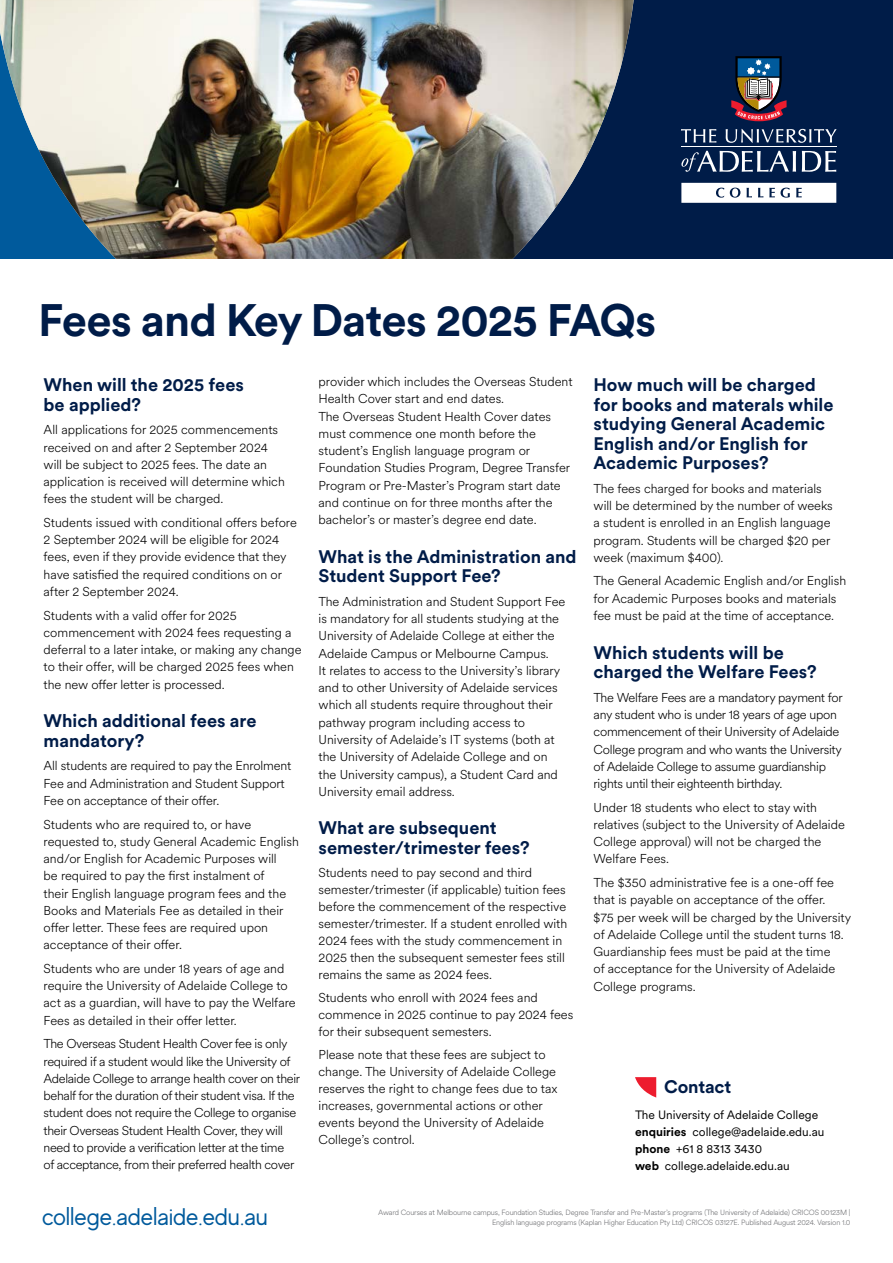
<style>
.page{position:relative;width:893px;height:1263px;background:#fff}
.page>*{position:absolute;margin:0;border:0;box-sizing:border-box;transform-origin:0 0}
.t1{font:700 45px "Circular XX";letter-spacing:-.02em;color:#001c48}
.t2{font:24px "MADE Evolve Sans";color:#005a9c}
.t3{font:700 18px/19.5px "Circular XX";color:#001c48}
.t4{font:300 12.75px/17.2px "Circular XX";color:#000}
.t5{font:300 12.75px/17.2px "Circular XX";letter-spacing:-.025em;color:#000}
.t6{font:300 12.75px/17.2px "Circular XX";letter-spacing:-.02em;color:#000}
.t7{font:12px/17px "Circular XX";color:#000}
.t8{font:300 7.5px "Circular XX";letter-spacing:-.02em;color:#6d6e71}
.s1{font-weight:700}
</style>
<div class="page">
<svg style="left:635px;top:1077px;width:21px;height:20px"></svg>
<div style="left:414px;top:0;width:479px;height:259px;background:#001c48"></div>
<img style="left:0;top:0;width:634px;height:259px">
<svg style="left:681px;top:129px;width:35px;height:14px"></svg>
<svg style="left:681px;top:151px;width:115px;height:21px"></svg>
<svg style="left:802px;top:151px;width:34px;height:21px"></svg>
<hr style="left:681px;top:146px;width:155px;height:1px;background:#fff">
<svg style="left:726px;top:129px;width:111px;height:14px"></svg>
<svg style="left:731px;top:56px;width:55px;height:65px"></svg>
<svg style="left:681px;top:183px;width:155px;height:20px;background:#e9ecef"></svg>
<h1 class="t1" style="left:38px;top:290px;width:620px">Fees and Key Dates 2025 FAQs</h1>
<p class="t4" style="left:319px;top:373px;width:256px">provider which includes the Overseas Student Health Cover start and end dates.<br>The Overseas Student Health Cover dates must commence one month before the student’s English language program or Foundation Studies Program, Degree Transfer Program or Pre-Master’s Program start date and continue on for three months after the bachelor’s or master’s degree end date.</p>
<h3 class="t3" style="left:319px;top:546px;width:259px">What is the Administration and<br>Student Support Fee?</h3>
<p class="t4" style="left:319px;top:592px;width:248px">The Administration and Student Support Fee is mandatory for all students studying at the University of Adelaide College at either the Adelaide Campus or Melbourne Campus.<br>It relates to access to the University’s library and to other University of Adelaide services which all students require throughout their pathway program including access to University of Adelaide’s IT systems (both at the University of Adelaide College and on the University campus), a Student Card and University email address.</p>
<h3 class="t3" style="left:319px;top:817px;width:212px">What are subsequent semester/trimester fees?</h3>
<p class="t4" style="left:319px;top:864px;width:250px">Students need to pay second and third semester/trimester (if applicable) tuition fees before the commencement of the respective semester/trimester. If a student enrolled with 2024 fees with the study commencement in 2025 then the subsequent semester fees still remains the same as 2024 fees.</p>
<p class="t4" style="left:319px;top:988px;width:256px">Students who enroll with 2024 fees and commence in 2025 continue to pay 2024 fees for their subsequent semesters.</p>
<p class="t4" style="left:319px;top:1046px;width:240px">Please note that these fees are subject to change. The University of Adelaide College reserves the right to change fees due to tax increases, governmental actions or other events beyond the University of Adelaide College’s control.</p>
<h3 class="t3" style="left:44px;top:374px;width:202px">When will the 2025 fees be applied?</h3>
<p class="t4" style="left:44px;top:421px;width:243px">All applications for 2025 commencements received on and after 2 September 2024 will be subject to 2025 fees. The date an application is received will determine which fees the student will be charged.</p>
<p class="t4" style="left:44px;top:513px;width:255px">Students issued with conditional offers before 2 September 2024 will be eligible for 2024 fees, even if they provide evidence that they have satisfied the required conditions on or after 2 September 2024.</p>
<p class="t4" style="left:44px;top:606px;width:259px">Students with a valid offer for 2025 commencement with 2024 fees requesting a deferral to a later intake, or making any change to their offer, will be charged 2025 fees when the new offer letter is processed.</p>
<h3 class="t3" style="left:44px;top:710px;width:215px">Which additional fees are mandatory?</h3>
<p class="t4" style="left:44px;top:757px;width:249px">All students are required to pay the Enrolment<br>Fee and Administration and Student Support<br>Fee on acceptance of their offer.</p>
<p class="t4" style="left:44px;top:815px;width:257px">Students who are required to, or have requested to, study General Academic English and/or English for Academic Purposes will<br>be required to pay the first instalment of<br>their English language program fees and the Books and Materials Fee as detailed in their offer letter. These fees are required upon acceptance of their offer.</p>
<p class="t4" style="left:44px;top:959px;width:254px">Students who are under 18 years of age and require the University of Adelaide College to act as a guardian, will have to pay the Welfare Fees as detailed in their offer letter.</p>
<p class="t5" style="left:44px;top:1035px;width:258px">The Overseas Student Health Cover fee is only required if a student would like the University of Adelaide College to arrange health cover on their behalf for the duration of their student visa. If the student does not require the College to organise their Overseas Student Health Cover, they will need to provide a verification letter at the time<br>of acceptance, from their preferred health cover</p>
<h3 class="t3" style="left:593px;top:374px;width:242px">How much will be charged for books and materals while studying General Academic<br>English and/or English for<br>Academic Purposes?</h3>
<p class="t4" style="left:593px;top:479px;width:241px">The fees charged for books and materials will be determined by the number of weeks a student is enrolled in an English language program. Students will be charged $20 per week (maximum $400).</p>
<p class="t4" style="left:593px;top:572px;width:254px">The General Academic English and/or English for Academic Purposes books and materials fee must be paid at the time of acceptance.</p>
<h3 class="t3" style="left:593px;top:642px;width:225px">Which students will be charged the Welfare Fees?</h3>
<p class="t6" style="left:593px;top:688px;width:251px">The Welfare Fees are a mandatory payment for any student who is under 18 years of age upon commencement of their University of Adelaide College program and who wants the University of Adelaide College to assume guardianship rights until their eighteenth birthday.</p>
<p class="t4" style="left:593px;top:798px;width:253px">Under 18 students who elect to stay with relatives (subject to the University of Adelaide College approval) will not be charged the Welfare Fees.</p>
<p class="t4" style="left:593px;top:873px;width:259px">The $350 administrative fee is a one-off fee that is payable on acceptance of the offer.<br>$75 per week will be charged by the University of Adelaide College until the student turns 18.<br>Guardianship fees must be paid at the time<br>of acceptance for the University of Adelaide College programs.</p>
<h3 class="t3" style="left:664px;top:1076px;width:68px">Contact</h3>
<p class="t7" style="left:635px;top:1106px;width:191px">The University of Adelaide College <span class="s1">enquiries</span> college@adelaide.edu.au <span class="s1">phone</span> +61 8 8313 3430<br><span class="s1">web</span> college.adelaide.edu.au</p>
<p class="t8" style="left:378px;top:1207px;width:474px">Award Courses at Melbourne campus, Foundation Studies, Degree Transfer and Pre-Master’s programs (The University of Adelaide) CRICOS 00123M |</p>
<h2 class="t2" style="left:42px;top:1202px;width:227px">college.adelaide.edu.au</h2>
<p class="t8" style="left:492px;top:1217px;width:360px">English language programs (Kaplan Higher Education Pty Ltd) CRICOS 03127E. Published August 2024. Version 1.0</p>
</div>
